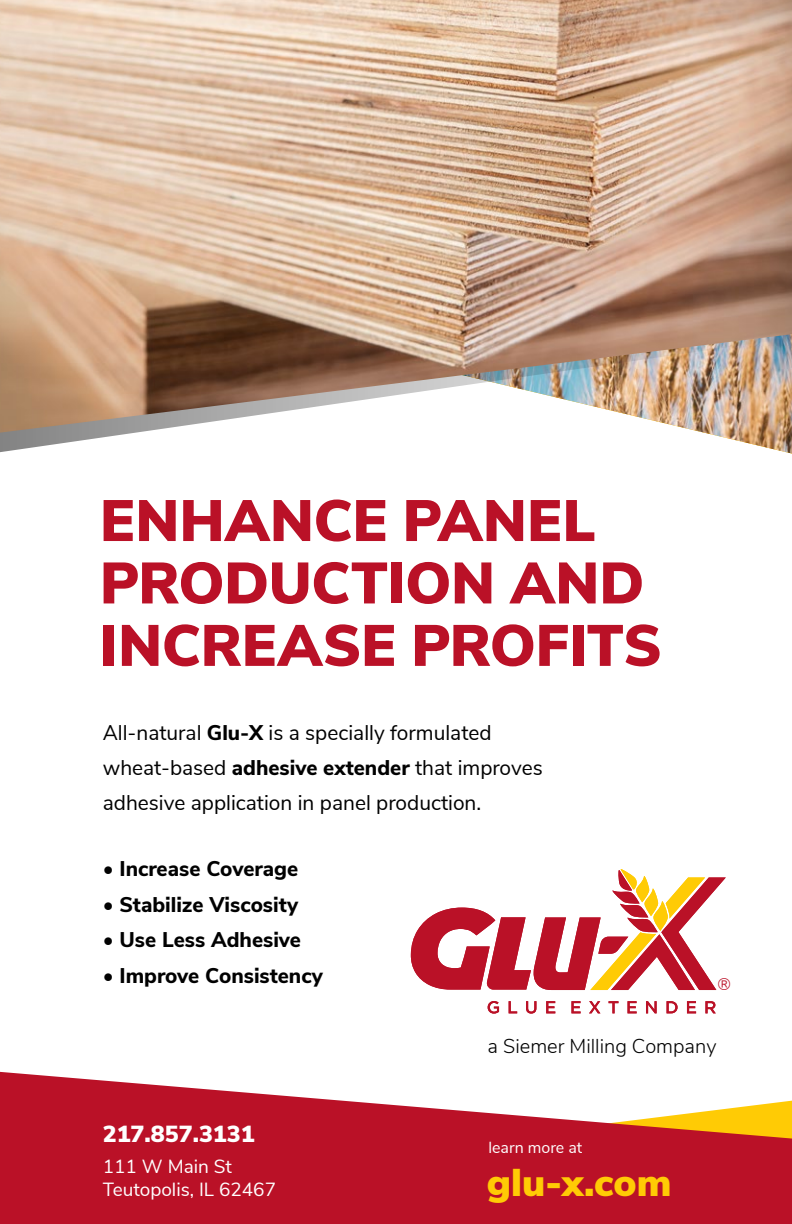
<style>
.page{position:relative;width:792px;height:1224px;background:#fff}
.page>*{position:absolute;margin:0;border:0;box-sizing:border-box;transform-origin:0 0}
.t1{font:900 58.2px/62.4px "Nunito Sans";letter-spacing:-.005em;color:#ba1127}
.t2{font:900 38.6px "Nunito Sans";color:#ffcb05}
.t3{font:900 23.2px "Nunito Sans";color:#fff}
.t4{font:21.2px/35.4px "Nunito Sans";color:#010101}
.t5{font:800 21.2px "Nunito Sans";color:#010101}
.t6{font:300 20px "Nunito Sans";color:#000}
.t7{font:19px/22.8px "Nunito Sans";color:#fff}
.t8{font:300 16.6px "Nunito Sans";color:#ba1127}
.t9{font:16px "Nunito Sans";color:#fff}
.s1{font-weight:800}
</style>
<div class="page">
<svg style="left:0;top:1072px;width:792px;height:152px;fill:#ba1127"></svg>
<svg style="left:411px;top:869px;width:315px;height:121px"></svg>
<svg style="left:488px;top:1001px;width:11px;height:13px"></svg>
<svg style="left:509px;top:1001px;width:8px;height:12px"></svg>
<svg style="left:526px;top:1001px;width:10px;height:13px"></svg>
<svg style="left:546px;top:1001px;width:9px;height:12px"></svg>
<svg style="left:571px;top:1001px;width:10px;height:12px"></svg>
<svg style="left:589px;top:1001px;width:11px;height:12px"></svg>
<svg style="left:609px;top:1001px;width:9px;height:12px"></svg>
<svg style="left:628px;top:1001px;width:9px;height:12px"></svg>
<svg style="left:646px;top:1001px;width:11px;height:12px"></svg>
<svg style="left:667px;top:1001px;width:11px;height:12px"></svg>
<svg style="left:687px;top:1001px;width:9px;height:12px"></svg>
<svg style="left:705px;top:1001px;width:11px;height:12px"></svg>
<svg style="left:0;top:433px;width:792px;height:21px"></svg>
<img style="left:0;top:0;width:792px;height:433px">
<h1 class="t1" style="left:100px;top:487px;width:564px">ENHANCE PANEL<br>PRODUCTION AND<br>INCREASE PROFITS</h1>
<p class="t4" style="left:103px;top:713px;width:442px">All-natural <span class="s1">Glu-X</span> is a specially formulated wheat-based <span class="s1">adhesive extender</span> that improves adhesive application in panel production.</p>
<p class="t5" style="left:103px;top:853px;width:197px">• Increase Coverage</p>
<p class="t5" style="left:103px;top:889px;width:197px">• Stabilize Viscosity</p>
<p class="t5" style="left:103px;top:924px;width:200px">• Use Less Adhesive</p>
<p class="t5" style="left:103px;top:960px;width:222px">• Improve Consistency</p>
<p class="t8" style="left:718px;top:972px;width:15px">®</p>
<p class="t6" style="left:488px;top:1031px;width:230px">a Siemer Milling Company</p>
<p class="t3" style="left:103px;top:1117px;width:154px">217.857.3131</p>
<p class="t7" style="left:103px;top:1154px;width:175px">111 W Main St<br>Teutopolis, IL 62467</p>
<h2 class="t2" style="left:487px;top:1154px;width:186px">glu-x.com</h2>
<p class="t9" style="left:488px;top:1135px;width:95px">learn more at</p>
</div>
